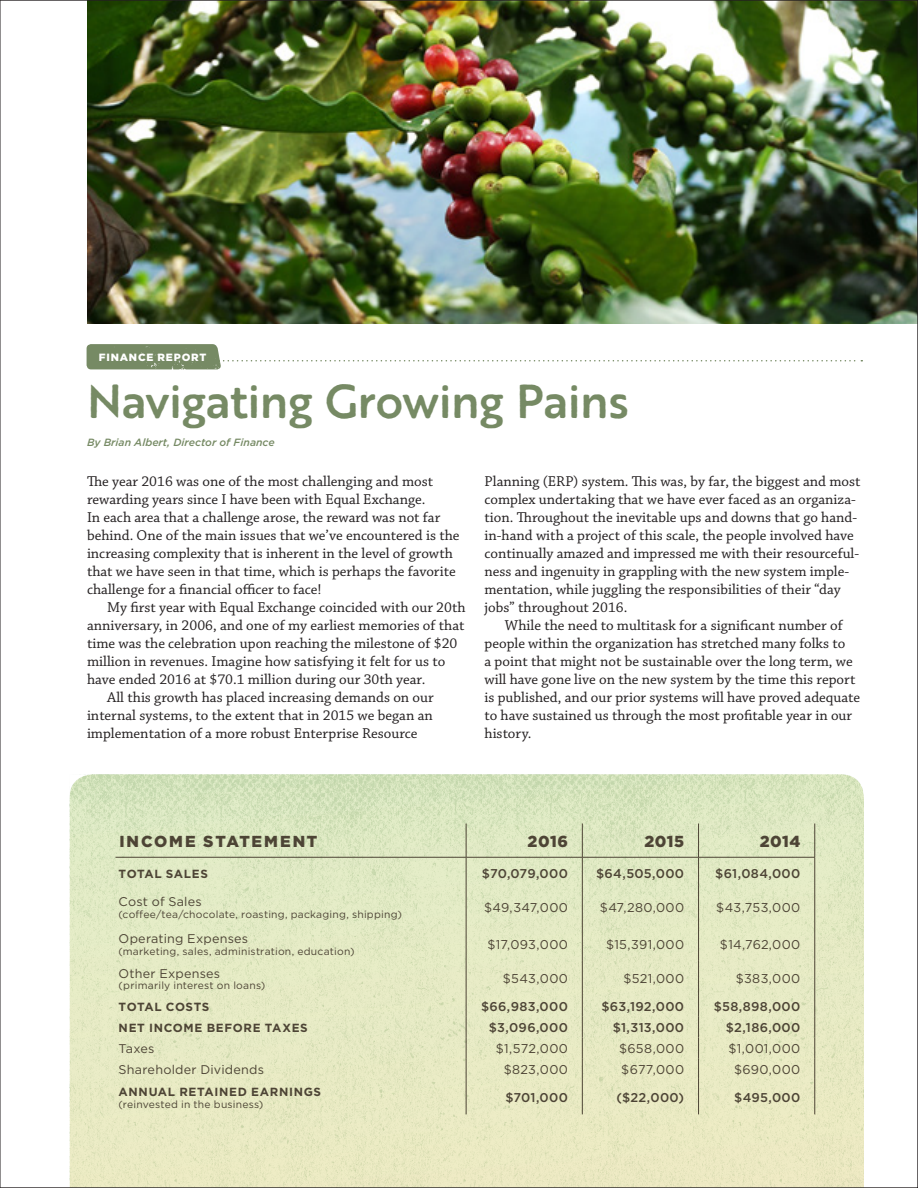
<style>
.page{position:relative;width:918px;height:1188px;background:#fff}
.page>*{position:absolute;margin:0;border:0;box-sizing:border-box;transform-origin:0 0}
.article_title{font:500 46.5px "Brother 1816 Printed";letter-spacing:-.01em;color:#768a64}
.article_heading{font:900 15.9px "Gotham";letter-spacing:.115em;color:#4d4435}
.article_heading-2{font:900 15.9px "Gotham";letter-spacing:.07em;color:#4d4435}
.body_p{font:15px/18px "Chaparral Pro";color:#231f20}
.body_p_first{font:15px/18px "Chaparral Pro";color:#231f20}
.t1{font:12.75px "Gotham";letter-spacing:.035em;color:#4d4435}
.t2{font:500 12.75px "Gotham";letter-spacing:.03em;color:#4d4435}
.t3{font:12.6px "Gotham";letter-spacing:.015em;color:#4d4435}
.t4{font:700 11.85px "Gotham";letter-spacing:.055em;color:#4d4435}
.article_author{font:italic 500 10.5px "Gotham";color:#768a64}
.article_heading-3{font:900 10.5px "Gotham";letter-spacing:.08em;color:#fff}
.t5{font:10.35px "Gotham";letter-spacing:.02em;color:#4d4435}
</style>
<div class="page">
<img style="left:1px;top:0;width:917px;height:1188px">
<hr style="left:0;top:0;width:1px;height:1188px;background:#231f20">
<p class="article_heading-3" style="left:99px;top:350px;width:109px">FINANCE REPORT</p>
<p class="article_title" style="left:87px;top:366px;width:544px">Navigating Growing Pains</p>
<p class="article_author" style="left:87px;top:436px;width:189px">By Brian Albert, Director of Finance</p>
<p class="body_p_first" style="left:87px;top:473px;width:374px">The year 2016 was one of the most challenging and most rewarding years since I have been with Equal Exchange.<br>In each area that a challenge arose, the reward was not far behind. One of the main issues that we’ve encountered is the increasing complexity that is inherent in the level of growth that we have seen in that time, which is perhaps the favorite challenge for a financial officer to face!</p>
<p class="body_p" style="left:87px;top:599px;width:380px;text-indent:20px">My first year with Equal Exchange coincided with our 20th anniversary, in 2006, and one of my earliest memories of that time was the celebration upon reaching the milestone of $20 million in revenues. Imagine how satisfying it felt for us to have ended 2016 at $70.1 million during our 30th year.</p>
<p class="body_p" style="left:87px;top:689px;width:348px;text-align:justify;text-indent:20px">All this growth has placed increasing demands on our internal systems, to the extent that in 2015 we began an implementation of a more robust Enterprise Resource</p>
<p class="body_p" style="left:484px;top:473px;width:378px">Planning (ERP) system. This was, by far, the biggest and most complex undertaking that we have ever faced as an organiza&shy;tion. Throughout the inevitable ups and downs that go hand&shy;in-hand with a project of this scale, the people involved have continually amazed and impressed me with their resourceful&shy;ness and ingenuity in grappling with the new system imple&shy;mentation, while juggling the responsibilities of their “day jobs” throughout 2016.</p>
<p class="body_p" style="left:484px;top:617px;width:377px;text-indent:20px">While the need to multitask for a significant number of people within the organization has stretched many folks to<br>a point that might not be sustainable over the long term, we will have gone live on the new system by the time this report is published, and our prior systems will have proved adequate to have sustained us through the most profitable year in our history.</p>
<p class="article_heading" style="left:120px;top:830px;width:199px">INCOME STATEMENT</p>
<p class="article_heading-2" style="left:528px;top:830px;width:42px">2016</p>
<p class="article_heading-2" style="left:644px;top:830px;width:41px">2015</p>
<p class="article_heading-2" style="left:760px;top:830px;width:42px">2014</p>
<p class="t4" style="left:119px;top:866px;width:91px">TOTAL SALES</p>
<p class="t2" style="left:482px;top:865px;width:88px">$70,079,000</p>
<p class="t2" style="left:596px;top:865px;width:90px">$64,505,000</p>
<p class="t2" style="left:715px;top:865px;width:87px">$61,084,000</p>
<p class="t3" style="left:119px;top:894px;width:85px">Cost of Sales</p>
<p class="t5" style="left:119px;top:908px;width:285px">(coffee/tea/chocolate, roasting, packaging, shipping)</p>
<p class="t1" style="left:484px;top:899px;width:85px">$49,347,000</p>
<p class="t1" style="left:600px;top:899px;width:86px">$47,280,000</p>
<p class="t1" style="left:716px;top:899px;width:86px">$43,753,000</p>
<p class="t3" style="left:119px;top:930px;width:131px">Operating Expenses</p>
<p class="t5" style="left:119px;top:944px;width:238px">(marketing, sales, administration, education)</p>
<p class="t3" style="left:119px;top:965px;width:103px">Other Expenses</p>
<p class="t5" style="left:119px;top:979px;width:148px">(primarily interest on loans)</p>
<p class="t1" style="left:487px;top:936px;width:82px">$17,093,000</p>
<p class="t1" style="left:606px;top:936px;width:80px">$15,391,000</p>
<p class="t1" style="left:720px;top:936px;width:82px">$14,762,000</p>
<p class="t1" style="left:503px;top:970px;width:67px">$543,000</p>
<p class="t1" style="left:623px;top:970px;width:62px">$521,000</p>
<p class="t1" style="left:736px;top:970px;width:66px">$383,000</p>
<p class="t4" style="left:119px;top:999px;width:92px">TOTAL COSTS</p>
<p class="t2" style="left:481px;top:999px;width:88px">$66,983,000</p>
<p class="t2" style="left:601px;top:999px;width:84px">$63,192,000</p>
<p class="t2" style="left:714px;top:999px;width:88px">$58,898,000</p>
<p class="t4" style="left:119px;top:1020px;width:191px">NET INCOME BEFORE TAXES</p>
<p class="t2" style="left:489px;top:1019px;width:81px">$3,096,000</p>
<p class="t2" style="left:613px;top:1019px;width:73px">$1,313,000</p>
<p class="t2" style="left:726px;top:1019px;width:76px">$2,186,000</p>
<p class="t3" style="left:119px;top:1040px;width:37px">Taxes</p>
<p class="t1" style="left:496px;top:1040px;width:74px">$1,572,000</p>
<p class="t1" style="left:619px;top:1040px;width:67px">$658,000</p>
<p class="t1" style="left:728px;top:1040px;width:74px">$1,001,000</p>
<p class="t3" style="left:119px;top:1061px;width:147px">Shareholder Dividends</p>
<p class="t1" style="left:504px;top:1061px;width:66px">$823,000</p>
<p class="t1" style="left:621px;top:1061px;width:64px">$677,000</p>
<p class="t1" style="left:734px;top:1061px;width:68px">$690,000</p>
<p class="t4" style="left:119px;top:1084px;width:204px">ANNUAL RETAINED EARNINGS</p>
<p class="t5" style="left:119px;top:1098px;width:146px">(reinvested in the business)</p>
<p class="t2" style="left:505px;top:1089px;width:64px">$701,000</p>
<p class="t2" style="left:616px;top:1089px;width:69px">($22,000)</p>
<p class="t2" style="left:734px;top:1089px;width:68px">$495,000</p>
</div>
